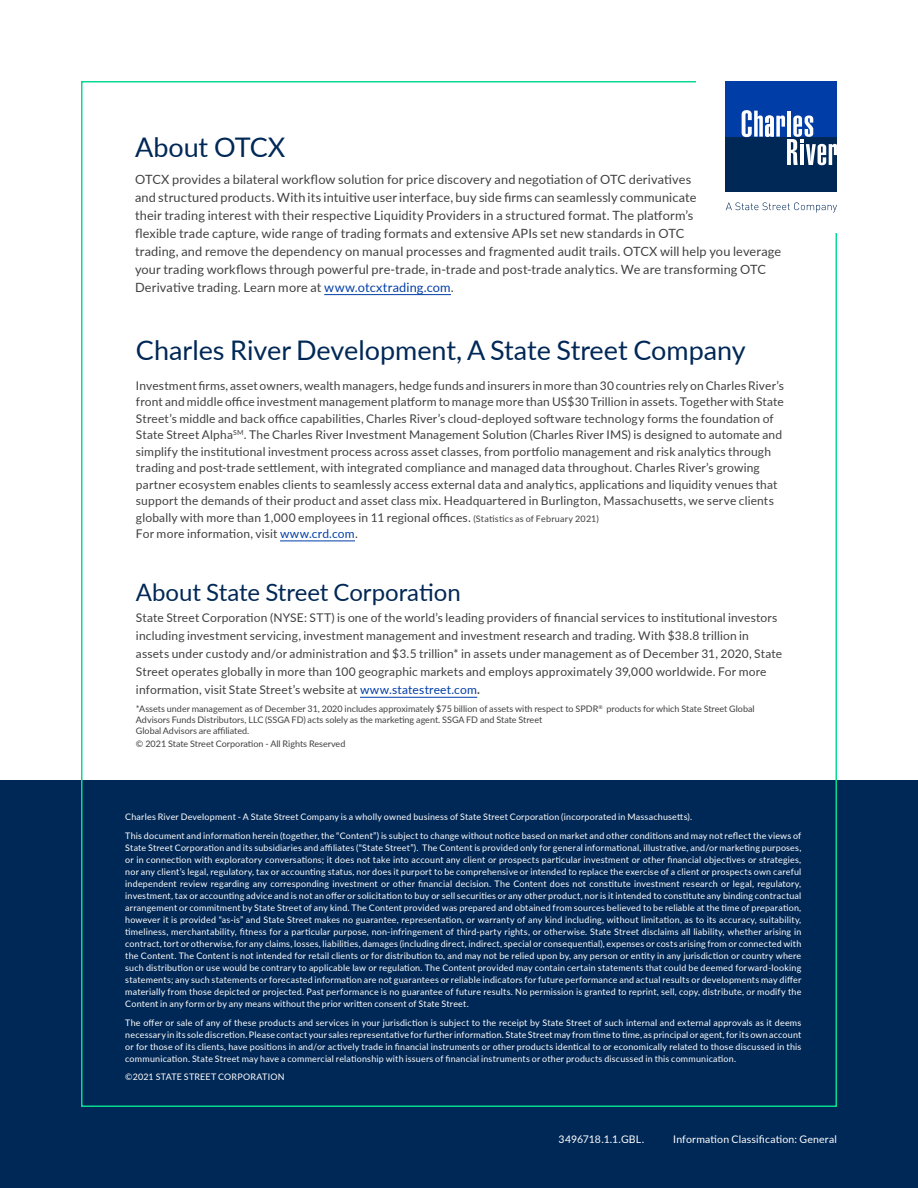
<style>
.page{position:relative;width:918px;height:1188px;background:#fff}
.page>*{position:absolute;margin:0;border:0;box-sizing:border-box;transform-origin:0 0}
.Subheadline{font:27px "Lato";color:#002856}
.Body_Copy{font:27px "Lato";letter-spacing:-.005em;color:#002856}
.t1{font:24px "Lato";color:#002856}
.Body_Copy-2{font:12.75px/18px "Lato";letter-spacing:.015em;color:#414041}
.t2{font:12px/16.5px "Lato";letter-spacing:.015em;color:#414041}
.Body_Copy-3{font:10.5px "Lato";letter-spacing:.02em;color:#fff}
.Body_Copy-4{font:10.5px "Lato";letter-spacing:-.005em;color:#fff}
.t3{font:9px/12px "Lato";letter-spacing:.025em;color:#fff;text-align:justify}
.t4{font:9px/10.8px "Lato";color:#414041}
.s1{color:#003da7}
.s2{font-size:9px}
.s3{font-weight:700}
</style>
<div class="page">
<div style="left:0;top:780px;width:918px;height:408px;background:#002856"></div>
<hr style="left:324px;top:294px;width:127px;height:1px;background:#003da7">
<hr style="left:280px;top:541px;width:75px;height:1px;background:#003da7">
<hr style="left:360px;top:697px;width:117px;height:1px;background:#003da7">
<div style="left:726px;top:137px;width:111px;height:55px;background:#002856"></div>
<div style="left:726px;top:81px;width:111px;height:56px;background:#003da7"></div>
<svg style="left:742px;top:110px;width:95px;height:55px"></svg>
<svg style="left:726px;top:202px;width:111px;height:11px"></svg>
<p class="Body_Copy" style="left:135px;top:128px;width:152px">About OTCX</p>
<p class="Body_Copy-2" style="left:135px;top:169px;width:648px">OTCX provides a bilateral workflow solution for price discovery and negotiation of OTC derivatives<br>and structured products. With its intuitive user interface, buy side firms can seamlessly communicate<br>their trading interest with their respective Liquidity Providers in a structured format. The platform’s<br>flexible trade capture, wide range of trading formats and extensive APIs set new standards in OTC<br>trading, and remove the dependency on manual processes and fragmented audit trails. OTCX will help you leverage your trading workflows through powerful pre-trade, in-trade and post-trade analytics. We are transforming OTC Derivative trading. Learn more at <span class="s1">www.otcxtrading.com</span>.</p>
<p class="Subheadline" style="left:136px;top:330px;width:611px">Charles River Development, A State Street Company</p>
<p class="t2" style="left:136px;top:376px;width:650px">Investment firms, asset owners, wealth managers, hedge funds and insurers in more than 30 countries rely on Charles River’s front and middle office investment management platform to manage more than US$30 Trillion in assets. Together with State Street’s middle and back office capabilities, Charles River’s cloud-deployed software technology forms the foundation of State Street Alpha<sup>SM</sup>. The Charles River Investment Management Solution (Charles River IMS) is designed to automate and simplify the institutional investment process across asset classes, from portfolio management and risk analytics through trading and post-trade settlement, with integrated compliance and managed data throughout. Charles River’s growing partner ecosystem enables clients to seamlessly access external data and analytics, applications and liquidity venues that support the demands of their product and asset class mix. Headquartered in Burlington, Massachusetts, we serve clients globally with more than 1,000 employees in 11 regional offices. <span class="s2">(Statistics as of February 2021)<br></span>For more information, visit <span class="s1">www.crd.com</span>.</p>
<p class="t1" style="left:136px;top:575px;width:326px">About State Street Corporation</p>
<p class="t2" style="left:136px;top:609px;width:648px;line-height:18px">State Street Corporation (NYSE: STT) is one of the world’s leading providers of financial services to institutional investors including investment servicing, investment management and investment research and trading. With $38.8 trillion in assets under custody and/or administration and $3.5 trillion* in assets under management as of December 31, 2020, State Street operates globally in more than 100 geographic markets and employs approximately 39,000 worldwide. For more information, visit State Street’s website at <span class="s1">www.statestreet.com</span><span class="s3">.</span></p>
<p class="t4" style="left:136px;top:703px;width:620px">*Assets under management as of December 31, 2020 includes approximately $75 billion of assets with respect to SPDR<sup>®</sup> products for which State Street Global<br>Advisors Funds Distributors, LLC (SSGA FD) acts solely as the marketing agent. SSGA FD and State Street<br>Global Advisors are affiliated.</p>
<p class="t4" style="left:136px;top:738px;width:211px">© 2021 State Street Corporation - All Rights Reserved</p>
<p class="t3" style="left:125px;top:811px;width:568px">Charles River Development - A State Street Company is a wholly owned business of State Street Corporation (incorporated in Massachusetts).</p>
<p class="t3" style="left:125px;top:829px;width:678px">This document and information herein (together, the “Content”) is subject to change without notice based on market and other conditions and may not reflect the views of State Street Corporation and its subsidiaries and affiliates (“State Street”). The Content is provided only for general informational, illustrative, and/or marketing purposes, or in connection with exploratory conversations; it does not take into account any client or prospects particular investment or other financial objectives or strategies, nor any client’s legal, regulatory, tax or accounting status, nor does it purport to be comprehensive or intended to replace the exercise of a client or prospects own careful independent review regarding any corresponding investment or other financial decision. The Content does not constitute investment research or legal, regulatory, investment, tax or accounting advice and is not an offer or solicitation to buy or sell securities or any other product, nor is it intended to constitute any binding contractual arrangement or commitment by State Street of any kind. The Content provided was prepared and obtained from sources believed to be reliable at the time of preparation, however it is provided “as-is” and State Street makes no guarantee, representation, or warranty of any kind including, without limitation, as to its accuracy, suitability, timeliness, merchantability, fitness for a particular purpose, non-infringement of third-party rights, or otherwise. State Street disclaims all liability, whether arising in contract, tort or otherwise, for any claims, losses, liabilities, damages (including direct, indirect, special or consequential), expenses or costs arising from or connected with the Content. The Content is not intended for retail clients or for distribution to, and may not be relied upon by, any person or entity in any jurisdiction or country where such distribution or use would be contrary to applicable law or regulation. The Content provided may contain certain statements that could be deemed forward-looking statements; any such statements or forecasted information are not guarantees or reliable indicators for future performance and actual results or developments may differ materially from those depicted or projected. Past performance is no guarantee of future results. No permission is granted to reprint, sell, copy, distribute, or modify the Content in any form or by any means without the prior written consent of State Street.</p>
<p class="t3" style="left:125px;top:1016px;width:678px">The offer or sale of any of these products and services in your jurisdiction is subject to the receipt by State Street of such internal and external approvals as it deems necessary in its sole discretion. Please contact your sales representative for further information. State Street may from time to time, as principal or agent, for its own account or for those of its clients, have positions in and/or actively trade in financial instruments or other products identical to or economically related to those discussed in this communication. State Street may have a commercial relationship with issuers of financial instruments or other products discussed in this communication.</p>
<p class="t3" style="left:125px;top:1071px;width:161px">©2021 STATE STREET CORPORATION</p>
<p class="Body_Copy-4" style="left:559px;top:1132px;width:87px">3496718.1.1.GBL.</p>
<p class="Body_Copy-3" style="left:673px;top:1132px;width:165px">Information Classification: General</p>
</div>
